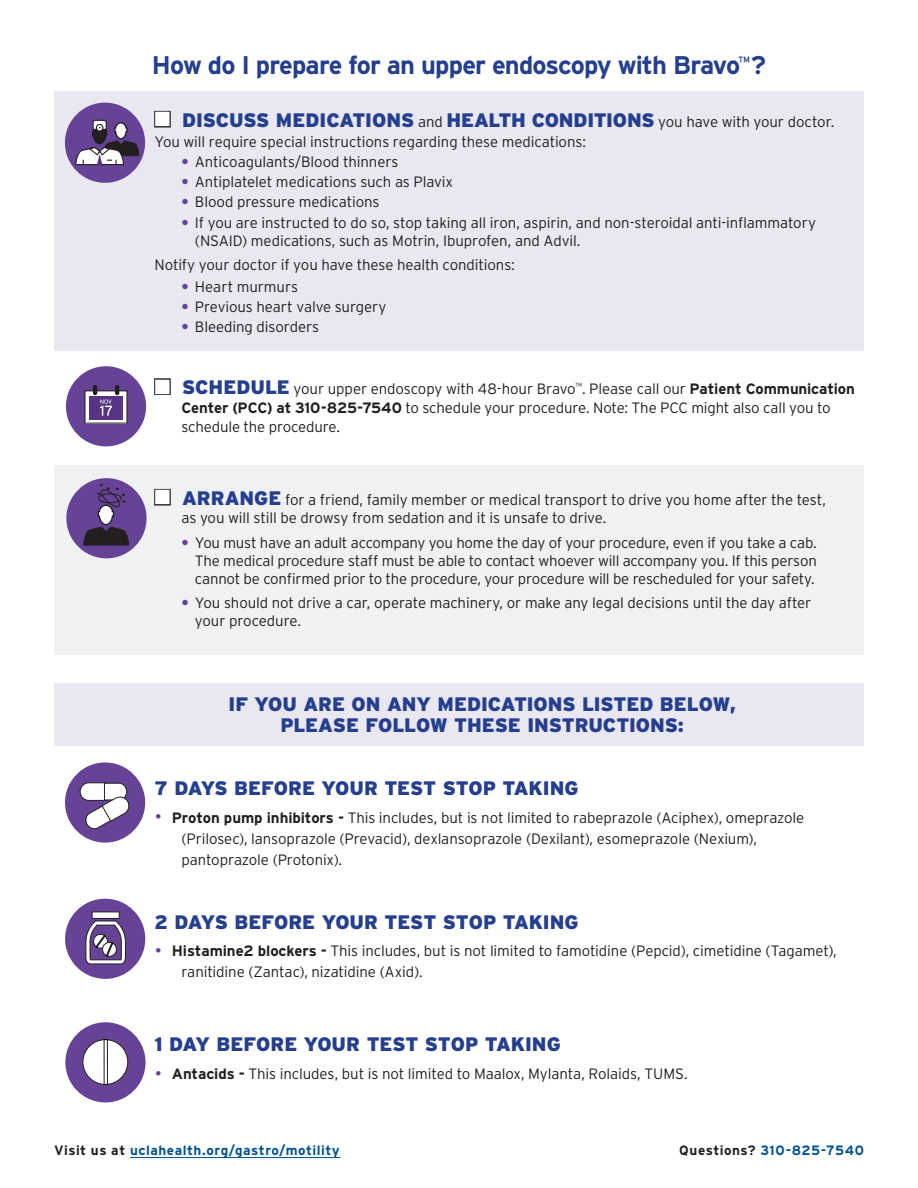
<style>
.page{position:relative;width:918px;height:1188px;background:#fff}
.page>*{position:absolute;margin:0;border:0;box-sizing:border-box;transform-origin:0 0}
.TITLE_SUB_BLACK_CAPS{font:700 25.5px "Interstate";letter-spacing:-.035em;color:#253f8e}
.TEXT_1_BULLETS_INSET{font:900 19.5px/21px "Interstate";letter-spacing:-.005em;color:#253f8e;text-align:center}
.TEXT_1_INSET{font:900 19.5px "Interstate";letter-spacing:-.01em;color:#253f8e}
.TEXT_1_BULLETS_INSET-2{font:300 15px/18px "Interstate";letter-spacing:-.005em;color:#231f20}
.TEXT_1_INSET-2{font:300 15px/18.8px "Interstate";letter-spacing:-.01em;color:#231f20}
.YELLOW_SUB_TITLE{font:700 13.5px "Interstate";letter-spacing:.035em;color:#005294}
.s1{font-family:"Universal Newswith Comm Pi";font-weight:400;font-size:18px;color:#231f20}
.s2{font-weight:300;font-size:15px;color:#231f20}
.s3{font-weight:700;color:#664396}
.s4{font-family:"Universal Newswith Comm Pi";font-weight:400;font-size:18px}
.s5{font-weight:900;font-size:19.5px;color:#253f8e}
.s6{font-weight:700}
.s7{font-size:21px;color:#664396}
.s8{color:#231f20}
</style>
<div class="page">
<hr style="left:130px;top:1157px;width:210px;height:1px;background:#005294">
<div style="left:54px;top:465px;width:810px;height:189px;background:#f0f1f2"></div>
<div style="left:66px;top:478px;width:81px;height:80px;background:#664396;border-radius:50%"></div>
<svg style="left:83px;top:483px;width:47px;height:63px"></svg>
<div style="left:54px;top:92px;width:810px;height:259px;background:#e9e8f0"></div>
<div style="left:65px;top:103px;width:80px;height:80px;background:#664396;border-radius:50%"></div>
<svg style="left:75px;top:113px;width:65px;height:53px"></svg>
<div style="left:66px;top:366px;width:80px;height:80px;background:#664396;border-radius:50%"></div>
<div style="left:85px;top:391px;width:42px;height:32px;background:#fff"></div>
<div style="left:84px;top:390px;width:43px;height:34px;border:1px solid #231f20"></div>
<div style="left:89px;top:396px;width:34px;height:24px;background:#573486"></div>
<svg style="left:93px;top:385px;width:26px;height:31px"></svg>
<div style="left:54px;top:683px;width:810px;height:63px;background:#e9e8f0"></div>
<div style="left:65px;top:1022px;width:81px;height:80px;background:#664396;border-radius:50%"></div>
<div style="left:83px;top:1040px;width:45px;height:44px;background:#fff;border-radius:50%"></div>
<div style="left:83px;top:1039px;width:45px;height:46px;border:1px solid #231f20;border-radius:50%"></div>
<svg style="left:104px;top:1039px;width:4px;height:46px"></svg>
<div style="left:65px;top:762px;width:80px;height:81px;background:#664396;border-radius:50%"></div>
<svg style="left:79px;top:782px;width:51px;height:48px"></svg>
<div style="left:65px;top:899px;width:80px;height:80px;background:#664396;border-radius:50%"></div>
<svg style="left:85px;top:911px;width:41px;height:54px"></svg>
<p class="TITLE_SUB_BLACK_CAPS" style="left:152px;top:51px;width:616px">How do I prepare for an upper endoscopy with Bravo<sup>™</sup>?</p>
<p class="TEXT_1_INSET" style="left:154px;top:109px;width:681px"><span class="s1">M</span> DISCUSS MEDICATIONS <span class="s2">and</span> HEALTH CONDITIONS <span class="s2">you have with your doctor.</span></p>
<p class="TEXT_1_INSET-2" style="left:154px;top:132px;width:433px">You will require special instructions regarding these medications:</p>
<p class="TEXT_1_BULLETS_INSET-2" style="left:181px;top:153px;width:219px"><span class="s3">•</span> Anticoagulants/Blood thinners</p>
<p class="TEXT_1_BULLETS_INSET-2" style="left:181px;top:173px;width:273px"><span class="s3">•</span> Antiplatelet medications such as Plavix</p>
<p class="TEXT_1_BULLETS_INSET-2" style="left:181px;top:193px;width:200px"><span class="s3">•</span> Blood pressure medications</p>
<p class="TEXT_1_BULLETS_INSET-2" style="left:195px;top:213px;width:623px;text-indent:-14px"><span class="s3">•</span> If you are instructed to do so, stop taking all iron, aspirin, and non-steroidal anti-inflammatory (NSAID) medications, such as Motrin, Ibuprofen, and Advil.</p>
<p class="TEXT_1_BULLETS_INSET-2" style="left:154px;top:256px;width:362px">Notify your doctor if you have these health conditions:</p>
<p class="TEXT_1_BULLETS_INSET-2" style="left:181px;top:277px;width:118px"><span class="s3">•</span> Heart murmurs</p>
<p class="TEXT_1_BULLETS_INSET-2" style="left:181px;top:297px;width:207px"><span class="s3">•</span> Previous heart valve surgery</p>
<p class="TEXT_1_BULLETS_INSET-2" style="left:181px;top:317px;width:139px"><span class="s3">•</span> Bleeding disorders</p>
<p class="TEXT_1_INSET-2" style="left:181px;top:379px;width:675px;text-indent:-27px"><span class="s4">M</span> <span class="s5">SCHEDULE</span> your upper endoscopy with 48-hour Bravo<sup>™</sup>. Please call our <span class="s6">Patient Communication<br>Center (PCC) at 310-825-7540</span> to schedule your procedure. Note: The PCC might also call you to schedule the procedure.</p>
<p class="TEXT_1_INSET-2" style="left:181px;top:490px;width:646px;line-height:18px;text-indent:-27px"><span class="s4">M</span> <span class="s5">ARRANGE</span> for a friend, family member or medical transport to drive you home after the test, as you will still be drowsy from sedation and it is unsafe to drive.</p>
<p class="TEXT_1_BULLETS_INSET-2" style="left:195px;top:533px;width:623px;text-align:justify;text-indent:-14px"><span class="s3">•</span> You must have an adult accompany you home the day of your procedure, even if you take a cab.<br>The medical procedure staff must be able to contact whoever will accompany you. If this person cannot be confirmed prior to the procedure, your procedure will be rescheduled for your safety.</p>
<p class="TEXT_1_BULLETS_INSET-2" style="left:195px;top:594px;width:618px;text-indent:-14px"><span class="s3">•</span> You should not drive a car, operate machinery, or make any legal decisions until the day after your procedure.</p>
<p class="TEXT_1_BULLETS_INSET" style="left:229px;top:693px;width:509px">IF YOU ARE ON ANY MEDICATIONS LISTED BELOW,<br>PLEASE FOLLOW THESE INSTRUCTIONS:</p>
<p class="TEXT_1_BULLETS_INSET" style="left:154px;top:778px;width:426px">7 DAYS BEFORE YOUR TEST STOP TAKING</p>
<p class="TEXT_1_BULLETS_INSET-2" style="left:181px;top:807px;width:624px;line-height:21px;text-indent:-27px"><span class="s7">•</span> <span class="s6">Proton pump inhibitors -</span> This includes, but is not limited to rabeprazole (Aciphex), omeprazole (Prilosec), lansoprazole (Prevacid), dexlansoprazole (Dexilant), esomeprazole (Nexium), pantoprazole (Protonix).</p>
<p class="TEXT_1_BULLETS_INSET" style="left:154px;top:911px;width:426px">2 DAYS BEFORE YOUR TEST STOP TAKING</p>
<p class="TEXT_1_BULLETS_INSET-2" style="left:181px;top:941px;width:657px;line-height:21px;text-indent:-27px"><span class="s7">•</span> <span class="s6">Histamine2 blockers -</span> This includes, but is not limited to famotidine (Pepcid), cimetidine (Tagamet), ranitidine (Zantac), nizatidine (Axid).</p>
<p class="TEXT_1_BULLETS_INSET" style="left:154px;top:1033px;width:408px">1 DAY BEFORE YOUR TEST STOP TAKING</p>
<p class="TEXT_1_BULLETS_INSET-2" style="left:154px;top:1065px;width:535px"><span class="s7">•</span> <span class="s6">Antacids -</span> This includes, but is not limited to Maalox, Mylanta, Rolaids, TUMS.</p>
<p class="YELLOW_SUB_TITLE" style="left:54px;top:1143px;width:287px"><span class="s8">Visit us at</span> uclahealth.org/gastro/motility</p>
<p class="YELLOW_SUB_TITLE" style="left:679px;top:1143px;width:186px"><span class="s8">Questions?</span> 310-825-7540</p>
</div>
